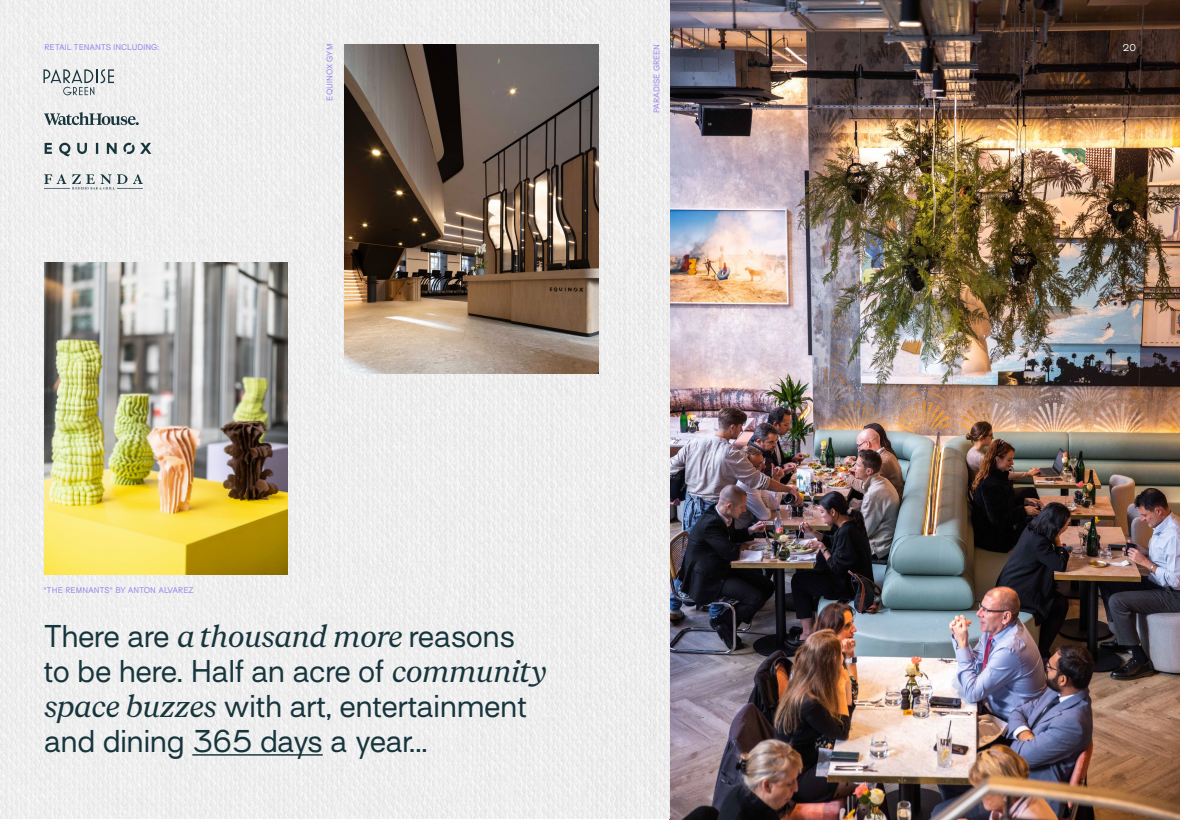
<style>
.page{position:relative;width:1180px;height:820px;background:#fff}
.page>*{position:absolute;margin:0;border:0;box-sizing:border-box;transform-origin:0 0}
.t1{font:300 29px/35px "AT Surt";color:#17353d}
.t2{font:300 9.05px "AT Surt";color:#fff}
.t3{font:300 7.6px "AT Surt";color:#9882ec}
.s1{font-family:"Recife Text";font-weight:400;font-style:italic;font-size:30px}
</style>
<div class="page">
<img style="left:669px;top:0;width:511px;height:820px">
<div style="left:0;top:0;width:669px;height:818px;background:#eee"></div>
<svg style="left:44px;top:174px;width:99px;height:15px"></svg>
<img style="left:44px;top:262px;width:244px;height:312px">
<img style="left:344px;top:44px;width:255px;height:329px">
<hr style="left:192px;top:754px;width:131px;height:2px;background:#17353d">
<svg style="left:44px;top:112px;width:95px;height:13px"></svg>
<svg style="left:45px;top:143px;width:106px;height:13px"></svg>
<svg style="left:44px;top:69px;width:70px;height:26px"></svg>
<p class="t3" style="left:44px;top:42px;width:116px">RETAIL TENANTS INCLUDING:</p>
<p class="t3" style="left:325px;top:101px;width:58px;rotate:-90deg">EQUINOX GYM</p>
<p class="t3" style="left:652px;top:113px;width:70px;rotate:-90deg">PARADISE GREEN</p>
<p class="t2" style="left:1123px;top:41px;width:15px">20</p>
<p class="t3" style="left:44px;top:585px;width:152px">"THE REMNANTS" BY ANTON ALVAREZ</p>
<p class="t1" style="left:44px;top:622px;width:504px">There are <span class="s1">a thousand more</span> reasons to be here. Half an acre of <span class="s1">community space buzzes</span> with art, entertainment and dining 365 days a year...</p>
</div>
